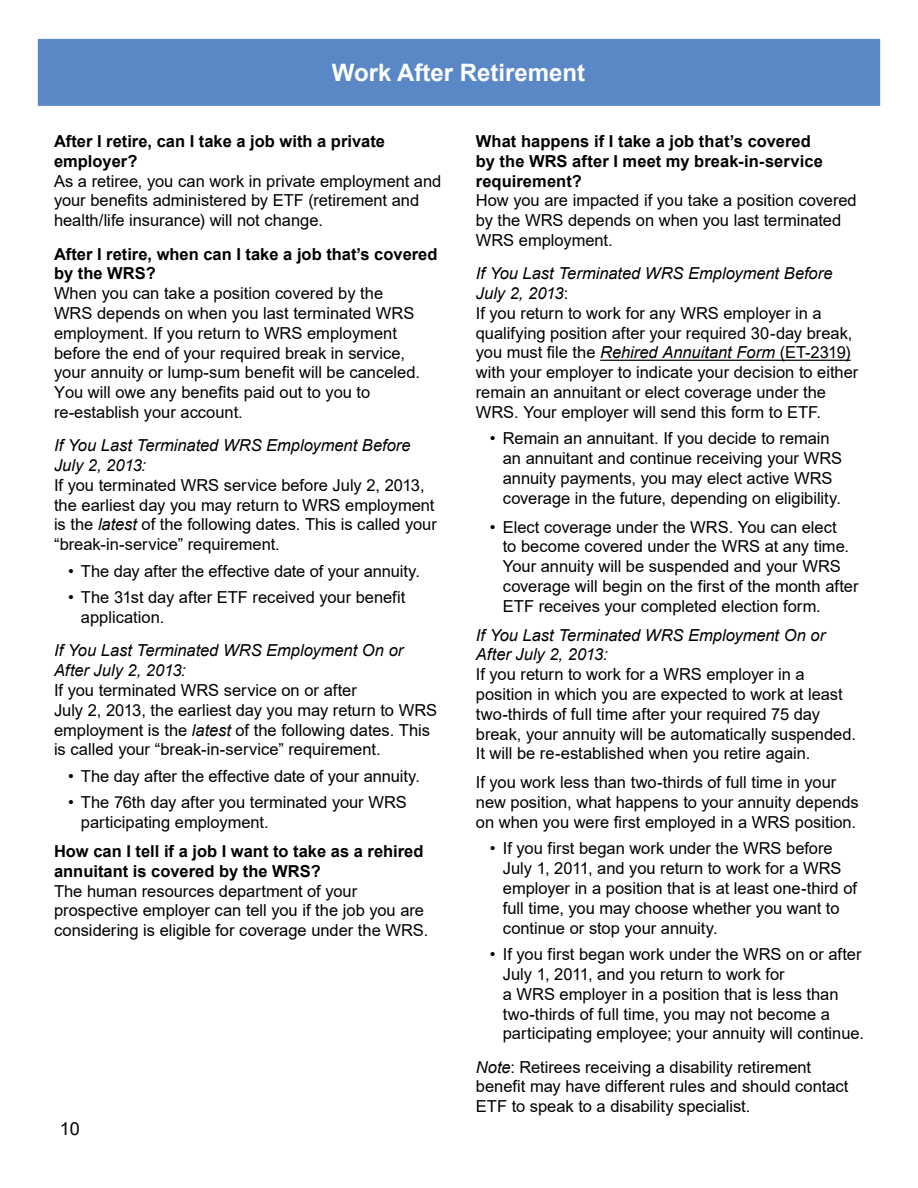
<style>
.page{position:relative;width:918px;height:1188px;background:#fff}
.page>*{position:absolute;margin:0;border:0;box-sizing:border-box;transform-origin:0 0}
.t1{font:700 24px "Arial";color:#fff}
.t2{font:18px "Arial";color:#000}
.t3{font:16.5px/19.8px "Arial";color:#000}
.t4{font:700 16.5px/19.8px "Arial";color:#000}
.t5{font:italic 16.5px/19.8px "Arial";color:#000}
.s1{font-style:italic}
.s2{font-style:normal}
</style>
<div class="page">
<div style="left:38px;top:39px;width:842px;height:67px;background:#5a87c6;border:2px solid #5a87c6"></div>
<hr style="left:600px;top:360px;width:251px;height:1px;background:#000">
<p class="t1" style="left:332px;top:55px;width:255px">Work After Retirement</p>
<h1 class="t4" style="left:54px;top:132px;width:333px">After I retire, can I take a job with a private employer?</h1>
<p class="t3" style="left:54px;top:171px;width:389px">As a retiree, you can work in private employment and your benefits administered by ETF (retirement and health/life insurance) will not change.</p>
<h1 class="t4" style="left:54px;top:244px;width:385px">After I retire, when can I take a job that’s covered by the WRS?</h1>
<p class="t3" style="left:54px;top:283px;width:331px">When you can take a position covered by the</p>
<p class="t3" style="left:54px;top:303px;width:362px">WRS depends on when you last terminated WRS</p>
<p class="t3" style="left:54px;top:323px;width:344px">employment. If you return to WRS employment</p>
<p class="t3" style="left:54px;top:343px;width:368px">before the end of your required break in service, your annuity or lump-sum benefit will be canceled.<br>You will owe any benefits paid out to you to</p>
<p class="t3" style="left:54px;top:402px;width:190px">re-establish your account.</p>
<p class="t5" style="left:54px;top:436px;width:358px">If You Last Terminated WRS Employment Before<br>July 2, 2013:</p>
<p class="t3" style="left:54px;top:475px;width:372px">If you terminated WRS service before July 2, 2013,</p>
<p class="t3" style="left:54px;top:495px;width:384px">the earliest day you may return to WRS employment is the <span class="s1">latest</span> of the following dates. This is called your “break-in-service” requirement.</p>
<p class="t3" style="left:68px;top:561px;width:353px">• The day after the effective date of your annuity.</p>
<p class="t3" style="left:81px;top:588px;width:326px;text-indent:-13px">• The 31st day after ETF received your benefit application.</p>
<p class="t5" style="left:54px;top:641px;width:351px">If You Last Terminated WRS Employment On or<br>After July 2, 2013:</p>
<p class="t3" style="left:54px;top:680px;width:304px">If you terminated WRS service on or after</p>
<p class="t3" style="left:54px;top:700px;width:385px">July 2, 2013, the earliest day you may return to WRS employment is the <span class="s1">latest</span> of the following dates. This is called your “break-in-service” requirement.</p>
<p class="t3" style="left:68px;top:766px;width:353px">• The day after the effective date of your annuity.</p>
<p class="t3" style="left:68px;top:793px;width:340px">• The 76th day after you terminated your WRS</p>
<p class="t3" style="left:81px;top:812px;width:189px">participating employment.</p>
<h1 class="t4" style="left:54px;top:842px;width:371px">How can I tell if a job I want to take as a rehired annuitant is covered by the WRS?</h1>
<p class="t3" style="left:54px;top:881px;width:372px">The human resources department of your prospective employer can tell you if the job you are</p>
<p class="t3" style="left:54px;top:920px;width:376px">considering is eligible for coverage under the WRS.</p>
<p class="t2" style="left:60px;top:1116px;width:22px">10</p>
<h1 class="t4" style="left:476px;top:131px;width:349px">What happens if I take a job that’s covered by the WRS after I meet my break-in-service requirement?</h1>
<p class="t3" style="left:476px;top:191px;width:382px">How you are impacted if you take a position covered by the WRS depends on when you last terminated</p>
<p class="t3" style="left:476px;top:230px;width:138px">WRS employment.</p>
<p class="t5" style="left:476px;top:264px;width:358px">If You Last Terminated WRS Employment Before<br>July 2, 2013<span class="s2">:</span></p>
<p class="t3" style="left:476px;top:303px;width:384px">If you return to work for any WRS employer in a qualifying position after your required 30-day break, you must file the <span class="s1">Rehired Annuitant Form</span> (ET-2319) with your employer to indicate your decision to either remain an annuitant or elect coverage under the WRS. Your employer will send this form to ETF.</p>
<p class="t3" style="left:490px;top:429px;width:341px">• Remain an annuitant. If you decide to remain</p>
<p class="t3" style="left:503px;top:448px;width:341px">an annuitant and continue receiving your WRS</p>
<p class="t3" style="left:503px;top:468px;width:331px">annuity payments, you may elect active WRS</p>
<p class="t3" style="left:503px;top:488px;width:340px">coverage in the future, depending on eligibility.</p>
<p class="t3" style="left:503px;top:517px;width:348px;text-indent:-13px">• Elect coverage under the WRS. You can elect to become covered under the WRS at any time.</p>
<p class="t3" style="left:503px;top:556px;width:357px">Your annuity will be suspended and your WRS coverage will begin on the first of the month after</p>
<p class="t3" style="left:503px;top:596px;width:320px">ETF receives your completed election form.</p>
<p class="t5" style="left:476px;top:625px;width:351px">If You Last Terminated WRS Employment On or<br>After July 2, 2013:</p>
<p class="t3" style="left:476px;top:664px;width:382px">If you return to work for a WRS employer in a position in which you are expected to work at least two-thirds of full time after your required 75 day break, your annuity will be automatically suspended.<br>It will be re-established when you retire again.</p>
<p class="t3" style="left:476px;top:772px;width:385px">If you work less than two-thirds of full time in your new position, what happens to your annuity depends on when you were first employed in a WRS position.</p>
<p class="t3" style="left:503px;top:839px;width:340px;text-indent:-13px">• If you first began work under the WRS before<br>July 1, 2011, and you return to work for a WRS</p>
<p class="t3" style="left:503px;top:878px;width:356px">employer in a position that is at least one-third of</p>
<p class="t3" style="left:503px;top:898px;width:338px">full time, you may choose whether you want to</p>
<p class="t3" style="left:503px;top:918px;width:216px">continue or stop your annuity.</p>
<p class="t3" style="left:503px;top:944px;width:360px;text-indent:-13px">• If you first began work under the WRS on or after<br>July 1, 2011, and you return to work for</p>
<p class="t3" style="left:503px;top:984px;width:337px">a WRS employer in a position that is less than</p>
<p class="t3" style="left:503px;top:1004px;width:363px">two-thirds of full time, you may not become a participating employee; your annuity will continue.</p>
<p class="t3" style="left:476px;top:1057px;width:337px"><span class="s1">Note</span>: Retirees receiving a disability retirement</p>
<p class="t3" style="left:476px;top:1077px;width:374px">benefit may have different rules and should contact<br>ETF to speak to a disability specialist.</p>
</div>
